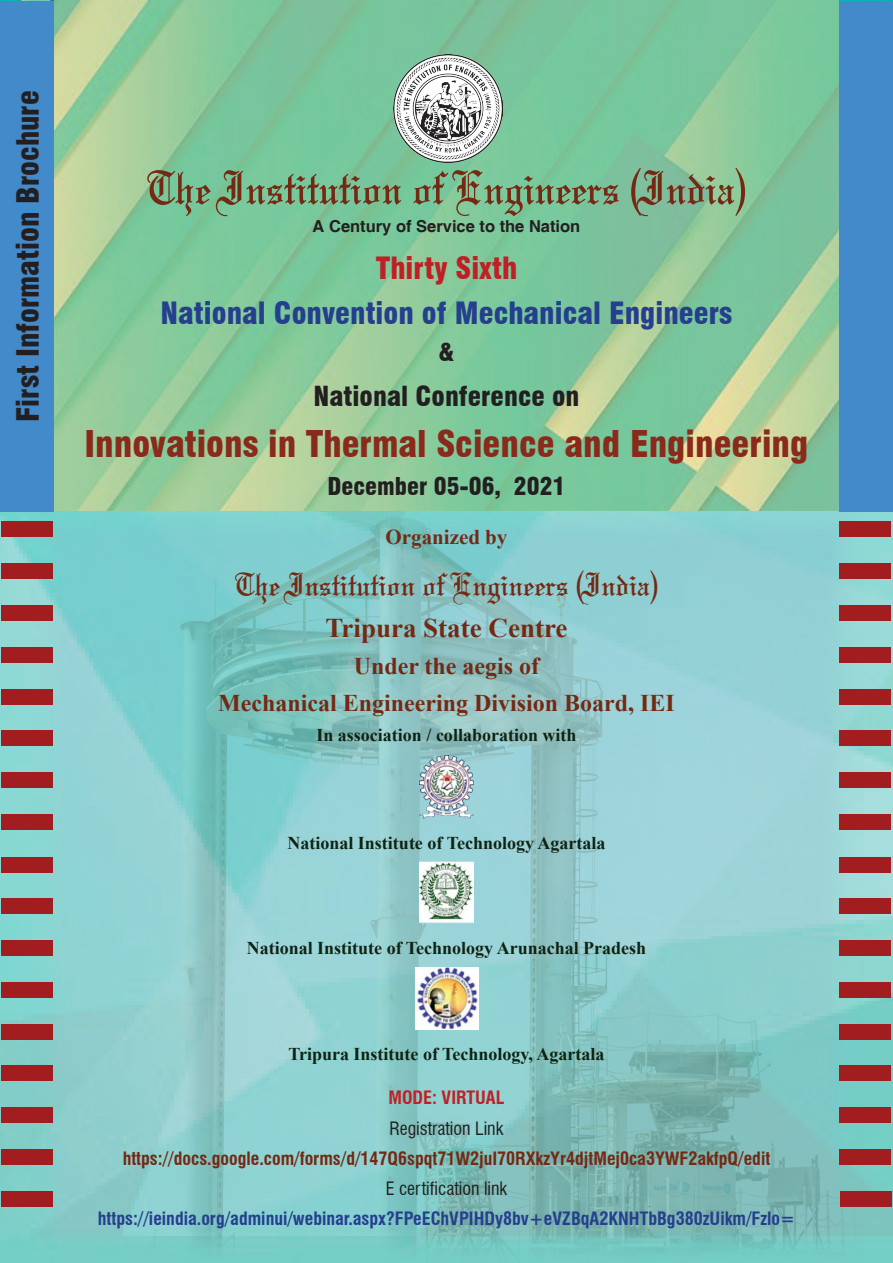
<style>
.page{position:relative;width:893px;height:1263px;background:#fff}
.page>*{position:absolute;margin:0;border:0;box-sizing:border-box;transform-origin:0 0}
.t1{font:51px "Olde English";color:#752913}
.t2{font:900 condensed 36px "Swiss 721 BT";color:#892a1a}
.t3{font:36px "Olde English";color:#752913}
.t4{font:900 condensed 30px "Swiss 721 BT";color:#253f8e}
.t5{font:900 condensed 30px "Swiss 721 BT";color:#231f20}
.t6{font:900 condensed 30px "Swiss 721 BT";color:#c02025}
.t7{font:900 condensed 27px "Swiss 721 BT";color:#231f20}
.t8{font:700 27px "Times New Roman";color:#752913}
.t9{font:700 24px/37.3px "Times New Roman";color:#752913;text-align:center}
.t10{font:900 condensed 24px "Swiss 721 BT";color:#231f20}
.t11{font:700 21px "Times New Roman";color:#752913}
.t12{font:700 18px "Times New Roman";color:#102312}
.t13{font:700 condensed 18px "Swiss 721 BT";color:#253f8e}
.t14{font:700 condensed 18px "Swiss 721 BT";color:#752913}
.t15{font:condensed 18px "Swiss 721 BT";color:#231f20}
.t16{font:700 condensed 18px "Swiss 721 BT";color:#c02025}
.t17{font:700 16.5px "Helvetica";color:#231f20}
</style>
<div class="page">
<img style="left:1px;top:300px;width:892px;height:963px">
<img style="left:22px;top:511px;width:848px;height:752px">
<div style="left:1px;top:1px;width:53px;height:511px;background:#428ac9"></div>
<svg style="left:54px;top:0;width:785px;height:511px;fill:#7dc99c"></svg>
<img style="left:419px;top:754px;width:56px;height:65px">
<img style="left:419px;top:862px;width:55px;height:62px">
<img style="left:414px;top:967px;width:65px;height:63px">
<img style="left:394px;top:54px;width:108px;height:108px">
<div style="left:839px;top:1px;width:53px;height:511px;background:#428ac9"></div>
<div style="left:2px;top:522px;width:51px;height:15px;background:#a21d20"></div>
<div style="left:2px;top:689px;width:51px;height:15px;background:#a21d20"></div>
<div style="left:2px;top:563px;width:51px;height:16px;background:#a21d20"></div>
<div style="left:2px;top:730px;width:51px;height:16px;background:#a21d20"></div>
<div style="left:2px;top:605px;width:51px;height:16px;background:#a21d20"></div>
<div style="left:2px;top:772px;width:51px;height:16px;background:#a21d20"></div>
<div style="left:2px;top:647px;width:51px;height:15px;background:#a21d20"></div>
<div style="left:2px;top:814px;width:51px;height:16px;background:#a21d20"></div>
<div style="left:2px;top:857px;width:51px;height:15px;background:#a21d20"></div>
<div style="left:2px;top:1024px;width:51px;height:15px;background:#a21d20"></div>
<div style="left:2px;top:898px;width:51px;height:16px;background:#a21d20"></div>
<div style="left:2px;top:1065px;width:51px;height:16px;background:#a21d20"></div>
<div style="left:2px;top:940px;width:51px;height:16px;background:#a21d20"></div>
<div style="left:2px;top:1107px;width:51px;height:16px;background:#a21d20"></div>
<div style="left:2px;top:982px;width:51px;height:15px;background:#a21d20"></div>
<div style="left:2px;top:1149px;width:51px;height:16px;background:#a21d20"></div>
<div style="left:2px;top:1191px;width:51px;height:15px;background:#a21d20"></div>
<div style="left:840px;top:1191px;width:51px;height:15px;background:#a21d20"></div>
<div style="left:839px;top:522px;width:52px;height:15px;background:#a21d20"></div>
<div style="left:839px;top:689px;width:52px;height:15px;background:#a21d20"></div>
<div style="left:839px;top:563px;width:52px;height:16px;background:#a21d20"></div>
<div style="left:839px;top:730px;width:52px;height:16px;background:#a21d20"></div>
<div style="left:839px;top:605px;width:52px;height:16px;background:#a21d20"></div>
<div style="left:839px;top:772px;width:52px;height:16px;background:#a21d20"></div>
<div style="left:839px;top:647px;width:52px;height:15px;background:#a21d20"></div>
<div style="left:839px;top:814px;width:52px;height:16px;background:#a21d20"></div>
<div style="left:839px;top:857px;width:52px;height:15px;background:#a21d20"></div>
<div style="left:839px;top:1024px;width:52px;height:15px;background:#a21d20"></div>
<div style="left:839px;top:898px;width:52px;height:16px;background:#a21d20"></div>
<div style="left:839px;top:1065px;width:52px;height:16px;background:#a21d20"></div>
<div style="left:839px;top:940px;width:52px;height:16px;background:#a21d20"></div>
<div style="left:839px;top:1107px;width:52px;height:16px;background:#a21d20"></div>
<div style="left:839px;top:982px;width:52px;height:15px;background:#a21d20"></div>
<div style="left:839px;top:1149px;width:52px;height:16px;background:#a21d20"></div>
<h3 class="t5" style="left:10px;top:422px;width:333px;rotate:-90deg">First Information Brochure</h3>
<h1 class="t1" style="left:147px;top:160px;width:601px">The Institution of Engineers (India)</h1>
<p class="t17" style="left:313px;top:217px;width:269px">A Century of Service to the Nation</p>
<h3 class="t6" style="left:376px;top:250px;width:143px">Thirty Sixth</h3>
<h3 class="t4" style="left:161px;top:295px;width:573px">National Convention of Mechanical Engineers</h3>
<h3 class="t10" style="left:439px;top:338px;width:17px">&amp;</h3>
<h3 class="t7" style="left:314px;top:379px;width:267px">National Conference on</h3>
<h2 class="t2" style="left:84px;top:423px;width:725px">Innovations in Thermal Science and Engineering</h2>
<h3 class="t10" style="left:327px;top:471px;width:239px">December 05-06, 2021</h3>
<p class="t11" style="left:385px;top:522px;width:123px">Organized by</p>
<h2 class="t3" style="left:235px;top:564px;width:425px">The Institution of Engineers (India)</h2>
<h3 class="t8" style="left:325px;top:609px;width:243px">Tripura State Centre</h3>
<h3 class="t9" style="left:218px;top:647px;width:458px">Under the aegis of<br>Mechanical Engineering Division Board, IEI</h3>
<p class="t12" style="left:316px;top:723px;width:262px">In association / collaboration with</p>
<p class="t12" style="left:287px;top:831px;width:320px">National Institute of Technology Agartala</p>
<p class="t12" style="left:247px;top:935px;width:401px">National Institute of Technology Arunachal Pradesh</p>
<p class="t12" style="left:288px;top:1042px;width:318px">Tripura Institute of Technology, Agartala</p>
<p class="t16" style="left:388px;top:1087px;width:118px">MODE: VIRTUAL</p>
<p class="t15" style="left:390px;top:1117px;width:115px">Registration Link</p>
<p class="t14" style="left:123px;top:1147px;width:649px">https://docs.google.com/forms/d/147Q6spqt71W2juI70RXkzYr4djtMej0ca3YWF2akfpQ/edit</p>
<p class="t15" style="left:386px;top:1177px;width:123px">E certification link</p>
<p class="t13" style="left:98px;top:1207px;width:699px">https://ieindia.org/adminui/webinar.aspx?FPeEChVPIHDy8bv+eVZBqA2KNHTbBg380zUikm/Fzlo=</p>
</div>
